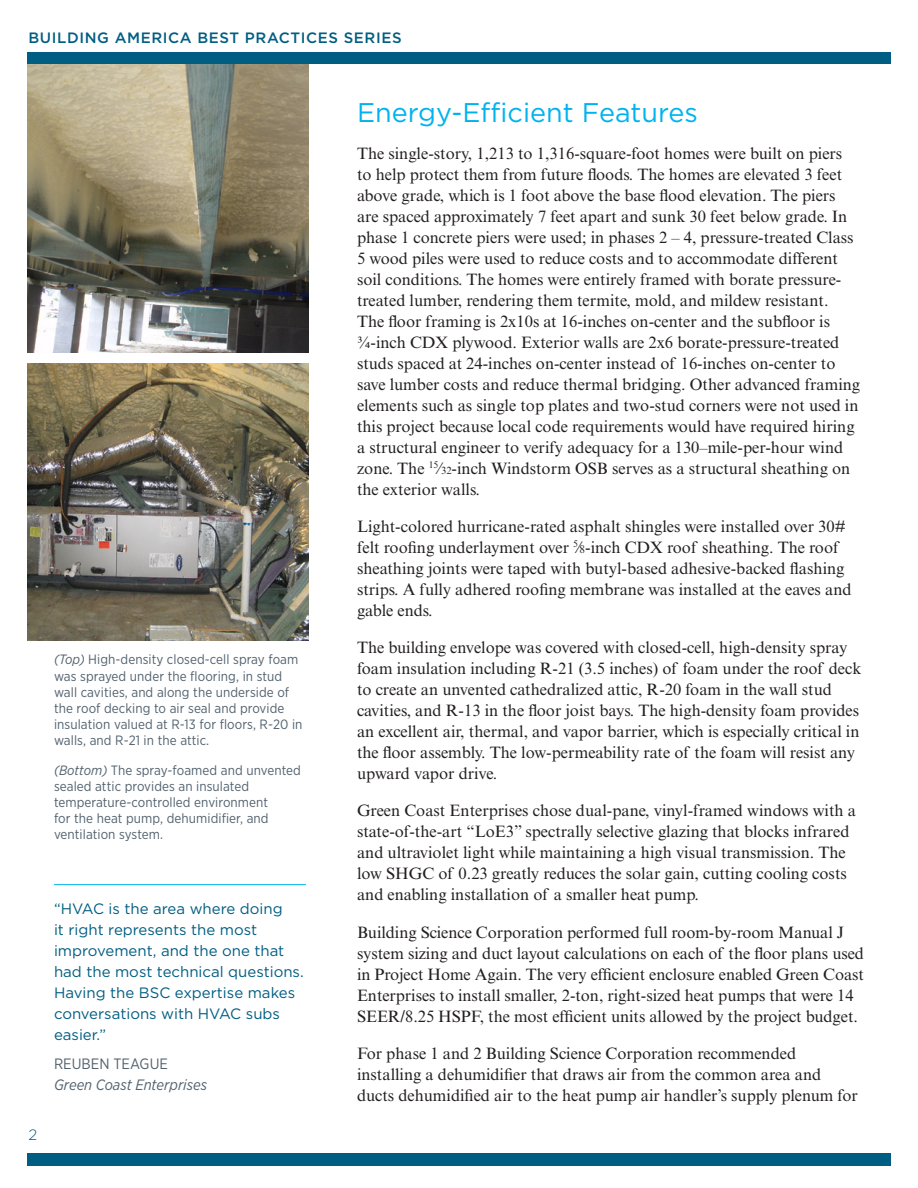
<style>
.page{position:relative;width:918px;height:1188px;background:#fff}
.page>*{position:absolute;margin:0;border:0;box-sizing:border-box;transform-origin:0 0}
.BODY{font:27px "Gotham";color:#00b3ee}
.BODY-2{font:16.5px/21px "Times New Roman MT Std";color:#231f20}
.SIDEBAR_QUOTE{font:15px/21px "Gotham";color:#005e82}
.t1{font:500 15px "Gotham";letter-spacing:.04em;color:#005e82}
.SIDEBAR_QUOTE-2{font:italic 15px/21px "Gotham Narrow";color:#52626f}
.t2{font:300 15px "Gotham";color:#005e82}
.t3{font:13.5px/16.2px "Gotham Narrow";letter-spacing:.005em;color:#52626f}
.s1{font-style:italic}
.s2{font-style:normal}
.s3{font-family:"Gotham Narrow"}
.s4{font-size:10.5px}
.s5{font-size:11.25px}
</style>
<div class="page">
<img style="left:27px;top:64px;width:282px;height:288px">
<img style="left:27px;top:363px;width:282px;height:278px">
<hr style="left:54px;top:884px;width:252px;height:1px;background:#00b3ee">
<div style="left:27px;top:1154px;width:864px;height:12px;background:#005e82"></div>
<div style="left:27px;top:52px;width:864px;height:12px;background:#005e82"></div>
<p class="t1" style="left:28px;top:29px;width:375px">BUILDING AMERICA BEST PRACTICES SERIES</p>
<p class="t3" style="left:54px;top:651px;width:250px"><span class="s1">(Top)</span> High-density closed-cell spray foam was sprayed under the flooring, in stud wall cavities, and along the underside of the roof decking to air seal and provide insulation valued at R-13 for floors, R-20 in walls, and R-21 in the attic.</p>
<p class="t3" style="left:54px;top:761px;width:248px"><span class="s1">(Bottom)</span> The spray-foamed and unvented sealed attic provides an insulated temperature-controlled environment<br>for the heat pump, dehumidifier, and ventilation system.</p>
<p class="t2" style="left:28px;top:1126px;width:10px">2</p>
<p class="SIDEBAR_QUOTE" style="left:54px;top:898px;width:251px">“HVAC is the area where doing<br>it right represents the most improvement, and the one that had the most technical questions.<br>Having the BSC expertise makes conversations with HVAC subs easier.”</p>
<p class="SIDEBAR_QUOTE-2" style="left:54px;top:1053px;width:155px"><span class="s2">REUBEN TEAGUE<br></span>Green Coast Enterprises</p>
<p class="BODY" style="left:357px;top:97px;width:342px">Energy-Efficient Features</p>
<p class="BODY-2" style="left:357px;top:143px;width:505px">The single-story, 1,213 to 1,316-square-foot homes were built on piers to help protect them from future floods. The homes are elevated 3 feet above grade, which is 1 foot above the base flood elevation. The piers are spaced approximately 7 feet apart and sunk 30 feet below grade. In phase 1 concrete piers were used; in phases 2 – 4, pressure-treated Class 5 wood piles were used to reduce costs and to accommodate different soil conditions. The homes were entirely framed with borate pressure&shy;treated lumber, rendering them termite, mold, and mildew resistant.<br>The floor framing is 2x10s at 16-inches on-center and the subfloor is ¾-inch CDX plywood. Exterior walls are 2x6 borate-pressure-treated studs spaced at 24-inches on-center instead of 16-inches on-center to save lumber costs and reduce thermal bridging. Other advanced framing elements such as single top plates and two-stud corners were not used in this project because local code requirements would have required hiring a structural engineer to verify adequacy for a 130–mile-per-hour wind zone. The <sup>15</sup><span class="s3">⁄</span><span class="s4">32</span>-inch Windstorm OSB serves as a structural sheathing on the exterior walls.</p>
<p class="BODY-2" style="left:357px;top:516px;width:496px">Light-colored hurricane-rated asphalt shingles were installed over 30# felt roofing underlayment over <sup>5</sup><span class="s3">⁄</span><span class="s5">8</span>-inch CDX roof sheathing. The roof sheathing joints were taped with butyl-based adhesive-backed flashing strips. A fully adhered roofing membrane was installed at the eaves and gable ends.</p>
<p class="BODY-2" style="left:357px;top:637px;width:506px">The building envelope was covered with closed-cell, high-density spray foam insulation including R-21 (3.5 inches) of foam under the roof deck to create an unvented cathedralized attic, R-20 foam in the wall stud cavities, and R-13 in the floor joist bays. The high-density foam provides an excellent air, thermal, and vapor barrier, which is especially critical in the floor assembly. The low-permeability rate of the foam will resist any upward vapor drive.</p>
<p class="BODY-2" style="left:357px;top:800px;width:501px">Green Coast Enterprises chose dual-pane, vinyl-framed windows with a state-of-the-art “LoE3” spectrally selective glazing that blocks infrared and ultraviolet light while maintaining a high visual transmission. The low SHGC of 0.23 greatly reduces the solar gain, cutting cooling costs and enabling installation of a smaller heat pump.</p>
<p class="BODY-2" style="left:357px;top:922px;width:509px">Building Science Corporation performed full room-by-room Manual J system sizing and duct layout calculations on each of the floor plans used in Project Home Again. The very efficient enclosure enabled Green Coast Enterprises to install smaller, 2-ton, right-sized heat pumps that were 14<br>SEER/8.25 HSPF, the most efficient units allowed by the project budget.</p>
<p class="BODY-2" style="left:357px;top:1043px;width:502px">For phase 1 and 2 Building Science Corporation recommended installing a dehumidifier that draws air from the common area and ducts dehumidified air to the heat pump air handler’s supply plenum for</p>
</div>
